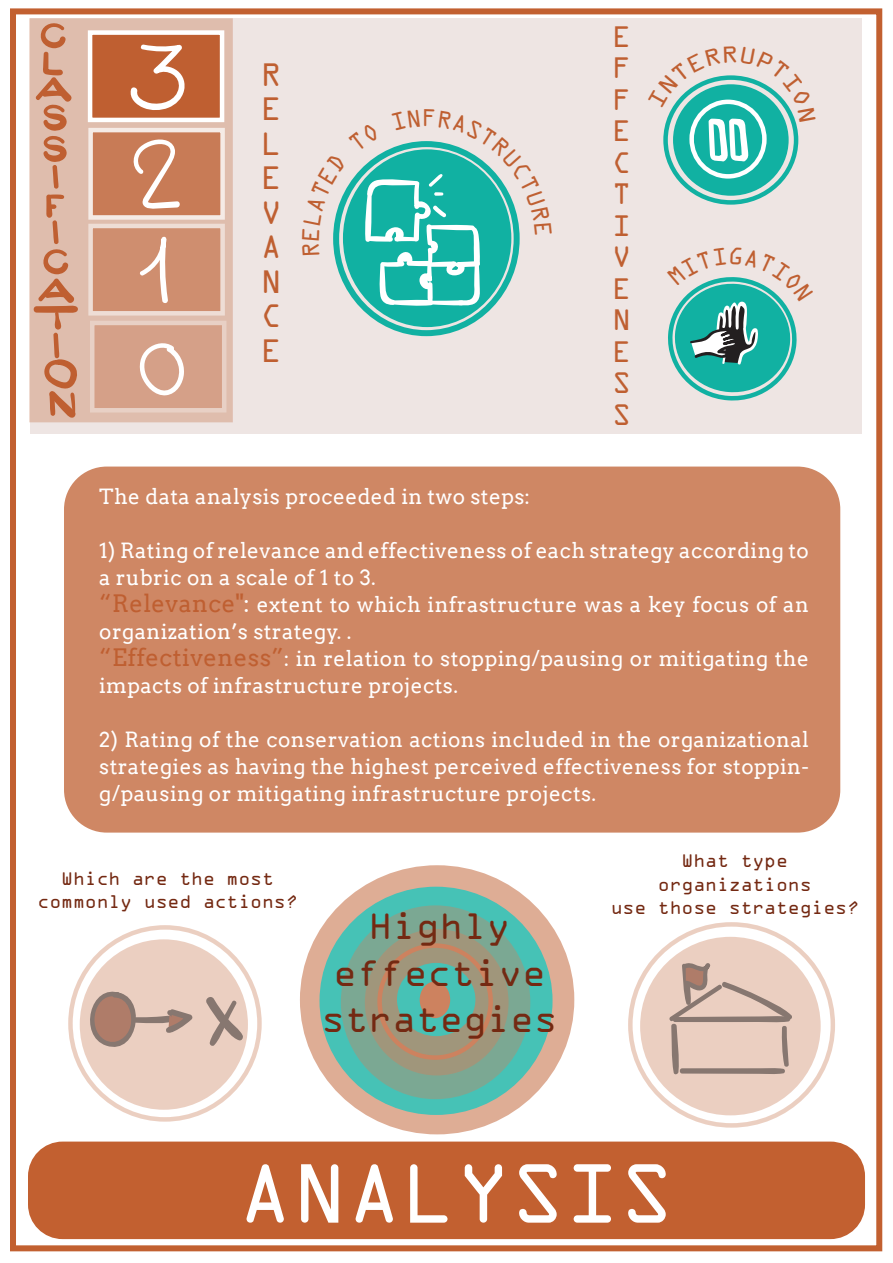
<style>
.page{position:relative;width:893px;height:1263px;background:#fff}
.page>*{position:absolute;margin:0;border:0;box-sizing:border-box;transform-origin:0 0}
.t1{font:90px "OCRA Extended";color:#fff}
.t2{font:39px/46.8px "OCRA Extended";color:#742912;text-align:center}
.t3{font:34.5px/34.5px "OCRA Extended";color:#bf5f31;text-align:justify}
.t4{font:31.5px/31.5px "OCRA Extended";color:#bf5f31;text-align:justify}
.t5{font:21px/27px "Arvo";letter-spacing:.02em;color:#fff}
.t6{font:19.5px/23.4px "OCRA Extended";color:#742912;text-align:center}
.s1{font-size:24px;color:#bf5f31}
.s2{font-size:24px}
</style>
<div class="page">
<div style="left:64px;top:466px;width:776px;height:366px;background:#cf8764;border-radius:43px"></div>
<div style="left:30px;top:18px;width:831px;height:416px;background:#eee5e3"></div>
<div style="left:300px;top:865px;width:274px;height:269px;background:#dead95;border-radius:50%"></div>
<div style="left:319px;top:887px;width:234px;height:228px;background:#46c2b6;border-radius:50%"></div>
<div style="left:341px;top:905px;width:189px;height:194px;background:#7ba893;border-radius:50%"></div>
<svg style="left:365px;top:929px;width:144px;height:146px;background:#a39478"></svg>
<div style="left:377px;top:943px;width:116px;height:117px;border:4px solid #bf5f31;border-radius:50%"></div>
<div style="left:397px;top:963px;width:78px;height:73px;background:#46c2b6;border-radius:50%"></div>
<div style="left:420px;top:981px;width:30px;height:37px;background:#cd825f;border-radius:50%"></div>
<svg style="left:77px;top:937px;width:173px;height:175px;background:#ecd1c4"></svg>
<div style="left:75px;top:935px;width:177px;height:179px;border:4px solid #fff;border-radius:50%"></div>
<div style="left:68px;top:925px;width:194px;height:197px;border:4px solid #bf5f31;border-radius:50%"></div>
<svg style="left:90px;top:992px;width:103px;height:55px;background:#c7a79a"></svg>
<svg style="left:204px;top:994px;width:39px;height:53px;background:#cab2a6"></svg>
<svg style="left:638px;top:934px;width:185px;height:183px;background:#ecd2c5"></svg>
<div style="left:636px;top:932px;width:189px;height:188px;border:4px solid #fff;border-radius:50%"></div>
<div style="left:628px;top:922px;width:207px;height:206px;border:4px solid #bf5f31;border-radius:50%"></div>
<svg style="left:669px;top:963px;width:123px;height:111px;background:#d4bbae"></svg>
<div style="left:28px;top:1141px;width:837px;height:98px;background:#c26030;border-radius:35px"></div>
<div style="left:673px;top:84px;width:116px;height:112px;background:#11b1a2;border-radius:50%"></div>
<div style="left:689px;top:100px;width:78px;height:79px;border:4px solid #fff;border-radius:50%"></div>
<div style="left:343px;top:149px;width:168px;height:178px;background:#11b1a2;border-radius:50%"></div>
<div style="left:10px;top:8px;width:872px;height:1243px;border:6px solid #c26030"></div>
<div style="left:29px;top:18px;width:204px;height:404px;background:#dfbdad"></div>
<div style="left:88px;top:128px;width:137px;height:92px;background:#c87b56;border:4px solid #fff"></div>
<div style="left:88px;top:30px;width:136px;height:92px;background:#bf5f31;border:4px solid #fff"></div>
<div style="left:88px;top:224px;width:137px;height:92px;background:#cf8e6f;border:4px solid #fff"></div>
<div style="left:90px;top:321px;width:136px;height:91px;background:#d5a088;border:4px solid #fff"></div>
<svg style="left:140px;top:236px;width:28px;height:67px"></svg>
<svg style="left:133px;top:139px;width:47px;height:70px"></svg>
<svg style="left:130px;top:44px;width:55px;height:66px"></svg>
<svg style="left:139px;top:343px;width:45px;height:53px"></svg>
<svg style="left:33px;top:21px;width:45px;height:397px"></svg>
<svg style="left:668px;top:277px;width:129px;height:123px"></svg>
<svg style="left:663px;top:75px;width:136px;height:87px"></svg>
<svg style="left:333px;top:141px;width:187px;height:165px"></svg>
<h3 class="t3" style="left:261px;top:57px;width:19px">R E L E V A N C E</h3>
<h3 class="t4" style="left:612px;top:20px;width:18px">E F F E C T I V E N E S S</h3>
<p class="t5" style="left:99px;top:483px;width:432px">The data analysis proceeded in two steps:</p>
<p class="t5" style="left:99px;top:537px;width:711px">1) Rating of relevance and effectiveness of each strategy according to a rubric on a scale of 1 to 3.<br><span class="s1">“Relevance"</span><span class="s2">:</span> extent to which infrastructure was a key focus of an organization’s strategy. .<br><span class="s1">“Effectiveness”</span>: in relation to stopping/pausing or mitigating the impacts of infrastructure projects.</p>
<p class="t5" style="left:99px;top:726px;width:711px;text-align:justify">2) Rating of the conservation actions included in the organizational strategies as having the highest perceived effectiveness for stoppin&shy;g/pausing or mitigating infrastructure projects.</p>
<p class="t6" style="left:38px;top:866px;width:261px">Which are the most commonly used actions?</p>
<h2 class="t2" style="left:321px;top:902px;width:238px">Highly effective strategies</h2>
<p class="t6" style="left:611px;top:849px;width:250px">What type organizations<br>use those strategies?</p>
<h1 class="t1" style="left:237px;top:1145px;width:438px">ANALYSIS</h1>
</div>
